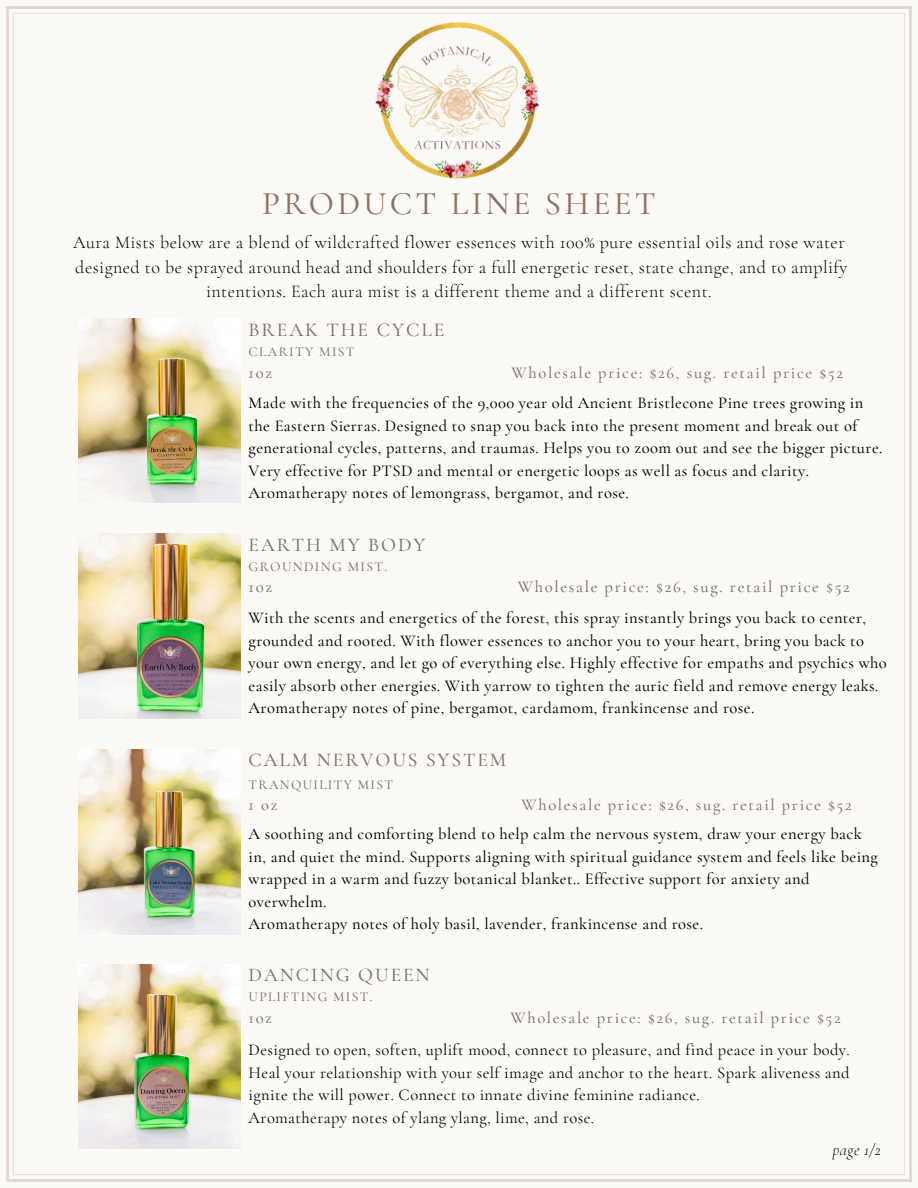
<style>
.page{position:relative;width:918px;height:1188px;background:#fff}
.page>*{position:absolute;margin:0;border:0;box-sizing:border-box;transform-origin:0 0}
.t1{font:500 32.85px "Cormorant Garamond";letter-spacing:.1em;color:#8f7166}
.t2{font:500 19.65px "Cormorant Garamond";letter-spacing:.1em;color:#7d7064}
.t3{font:500 19.5px "Cormorant Garamond";letter-spacing:.1em;color:#7d7064}
.t4{font:300 18px/24.8px "Cormorant Garamond";letter-spacing:.025em;color:#000;text-align:center}
.t5{font:500 16.65px "Cormorant Garamond";letter-spacing:.1em;color:#7d7064}
.t6{font:500 16.5px/22.5px "Cormorant Garamond";letter-spacing:.025em;color:#000}
.t7{font:16.5px/22.5px "Cormorant Garamond";letter-spacing:.025em;color:#000;text-align:justify}
.t8{font:500 16.5px "Cormorant Garamond";letter-spacing:.1em;color:#7d7064}
.t9{font:italic 300 16.5px "Cormorant Garamond";color:#000}
.t10{font:500 13.65px "Cormorant Garamond";letter-spacing:.1em;color:#7d7064}
.t11{font:500 13.5px "Cormorant Garamond";letter-spacing:.1em;color:#7d7064}
</style>
<div class="page">
<div style="left:6px;top:6px;width:906px;height:1176px;background:#fbfaf6"></div>
<img style="left:375px;top:20px;width:164px;height:164px">
<img style="left:78px;top:319px;width:163px;height:183px">
<img style="left:78px;top:534px;width:163px;height:184px">
<img style="left:78px;top:750px;width:163px;height:184px">
<img style="left:78px;top:964px;width:163px;height:185px">
<p class="t1" style="left:262px;top:184px;width:395px">PRODUCT LINE SHEET</p>
<p class="t4" style="left:73px;top:230px;width:773px">Aura Mists below are a blend of wildcrafted flower essences with 100% pure essential oils and rose water</p>
<p class="t4" style="left:75px;top:255px;width:774px">designed to be sprayed around head and shoulders for a full energetic reset, state change, and to amplify intentions. Each aura mist is a different theme and a different scent.</p>
<p class="t2" style="left:249px;top:318px;width:197px">BREAK THE CYCLE</p>
<p class="t11" style="left:249px;top:344px;width:108px">CLARITY MIST</p>
<p class="t8" style="left:249px;top:362px;width:25px">1oz</p>
<p class="t8" style="left:512px;top:362px;width:333px">Wholesale price: $26, sug. retail price $52</p>
<h2 class="t6" style="left:249px;top:392px;width:635px">Made with the frequencies of the 9,000 year old Ancient Bristlecone Pine trees growing in the Eastern Sierras. Designed to snap you back into the present moment and break out of generational cycles, patterns, and traumas. Helps you to zoom out and see the bigger picture.<br>Very effective for PTSD and mental or energetic loops as well as focus and clarity.<br>Aromatherapy notes of lemongrass, bergamot, and rose.</h2>
<p class="t3" style="left:249px;top:533px;width:178px">EARTH MY BODY</p>
<p class="t10" style="left:249px;top:558px;width:140px">GROUNDING MIST.</p>
<p class="t5" style="left:249px;top:577px;width:25px">1oz</p>
<p class="t5" style="left:518px;top:577px;width:334px">Wholesale price: $26, sug. retail price $52</p>
<p class="t6" style="left:249px;top:607px;width:640px">With the scents and energetics of the forest, this spray instantly brings you back to center, grounded and rooted. With flower essences to anchor you to your heart, bring you back to your own energy, and let go of everything else. Highly effective for empaths and psychics who easily absorb other energies. With yarrow to tighten the auric field and remove energy leaks.<br>Aromatherapy notes of pine, bergamot, cardamom, frankincense and rose.</p>
<p class="t3" style="left:249px;top:748px;width:259px">CALM NERVOUS SYSTEM</p>
<p class="t11" style="left:249px;top:777px;width:146px">TRANQUILITY MIST</p>
<p class="t8" style="left:249px;top:794px;width:30px">1 oz</p>
<p class="t8" style="left:522px;top:794px;width:332px">Wholesale price: $26, sug. retail price $52</p>
<p class="t6" style="left:249px;top:823px;width:631px">A soothing and comforting blend to help calm the nervous system, draw your energy back in, and quiet the mind. Supports aligning with spiritual guidance system and feels like being wrapped in a warm and fuzzy botanical blanket.. Effective support for anxiety and overwhelm.<br>Aromatherapy notes of holy basil, lavender, frankincense and rose.</p>
<p class="t3" style="left:249px;top:963px;width:183px">DANCING QUEEN</p>
<p class="t11" style="left:249px;top:989px;width:125px">UPLIFTING MIST.</p>
<p class="t8" style="left:249px;top:1008px;width:25px">1oz</p>
<p class="t8" style="left:511px;top:1008px;width:332px">Wholesale price: $26, sug. retail price $52</p>
<h2 class="t7" style="left:249px;top:1039px;width:603px">Designed to open, soften, uplift mood, connect to pleasure, and find peace in your body.<br>Heal your relationship with your self image and anchor to the heart. Spark aliveness and ignite the will power. Connect to innate divine feminine radiance.</h2>
<h2 class="t7" style="left:249px;top:1106px;width:347px">Aromatherapy notes of ylang ylang, lime, and rose.</h2>
<p class="t9" style="left:833px;top:1140px;width:50px">page 1/2</p>
</div>
